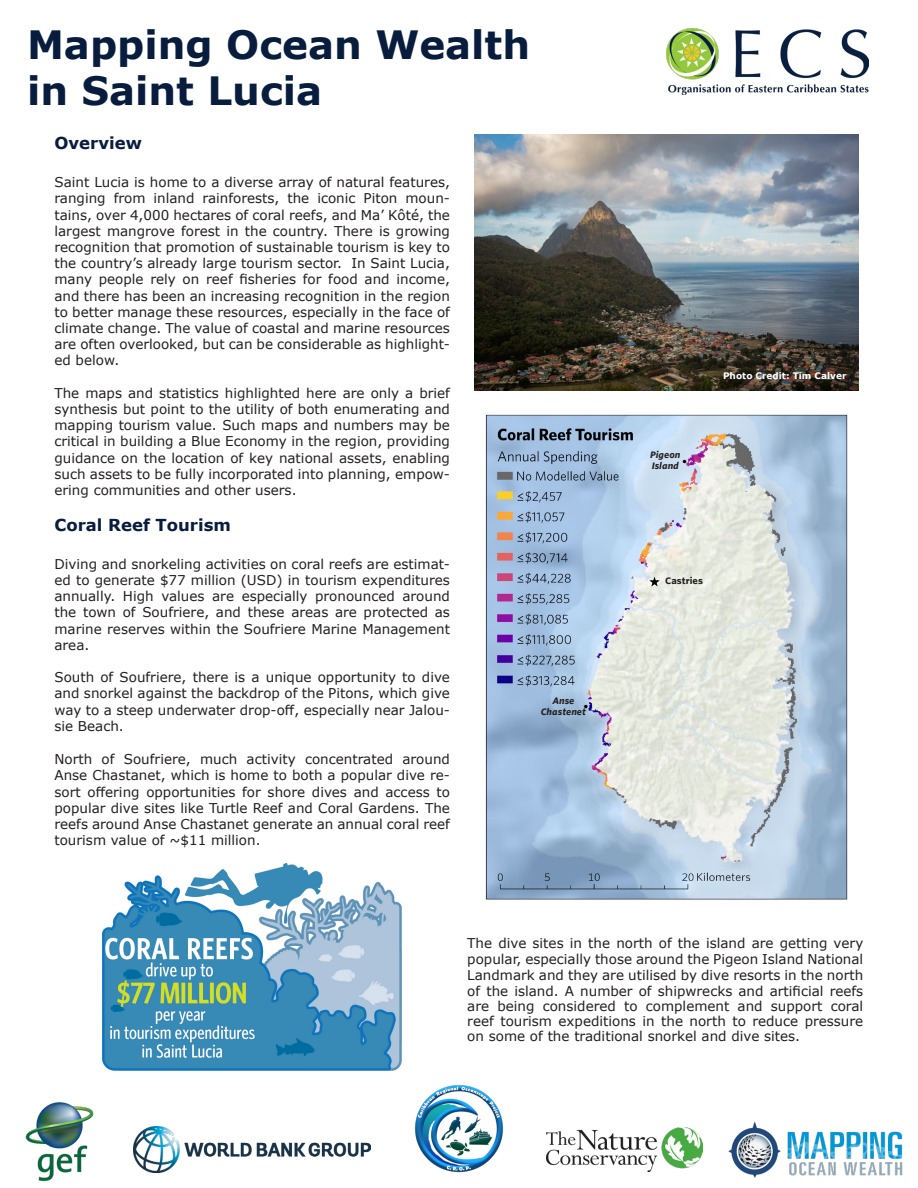
<style>
.page{position:relative;width:918px;height:1188px;background:#fff}
.page>*{position:absolute;margin:0;border:0;box-sizing:border-box;transform-origin:0 0}
.t1{font:700 39px/46.8px "Verdana";color:#081d3e}
.t2{font:33px "Times New Roman";color:#000}
.t3{font:700 16.5px "Verdana";color:#081d3e}
.t4{font:13.5px/16.2px "Verdana";color:#231f20;text-align:justify}
.t5{font:italic 700 9px "Whitney Office";color:#231f20}
.t6{font:700 9px "Verdana";color:#fff}
.t7{font:700 9px "Whitney Office";color:#231f20}
</style>
<div class="page">
<img style="left:666px;top:29px;width:203px;height:65px">
<img style="left:25px;top:1102px;width:69px;height:80px">
<img style="left:133px;top:1126px;width:238px;height:47px">
<img style="left:415px;top:1085px;width:88px;height:88px">
<img style="left:728px;top:1121px;width:175px;height:57px">
<img style="left:546px;top:1127px;width:157px;height:44px">
<img style="left:474px;top:134px;width:384px;height:256px">
<img style="left:103px;top:864px;width:298px;height:207px">
<img style="left:485px;top:414px;width:363px;height:486px">
<svg style="left:650px;top:576px;width:10px;height:11px"></svg>
<p class="t1" style="left:27px;top:20px;width:505px">Mapping Ocean Wealth in Saint Lucia</p>
<p class="t3" style="left:54px;top:132px;width:89px">Overview</p>
<p class="t4" style="left:54px;top:174px;width:397px">Saint Lucia is home to a diverse array of natural features, ranging from inland rainforests, the iconic Piton moun&shy;tains, over 4,000 hectares of coral reefs, and Ma’ Kôté, the largest mangrove forest in the country. There is growing recognition that promotion of sustainable tourism is key to the country’s already large tourism sector. In Saint Lucia, many people rely on reef fisheries for food and income, and there has been an increasing recognition in the region to better manage these resources, especially in the face of climate change. The value of coastal and marine resources are often overlooked, but can be considerable as highlight&shy;ed below.</p>
<p class="t4" style="left:54px;top:385px;width:397px">The maps and statistics highlighted here are only a brief synthesis but point to the utility of both enumerating and mapping tourism value. Such maps and numbers may be critical in building a Blue Economy in the region, providing guidance on the location of key national assets, enabling such assets to be fully incorporated into planning, empow&shy;ering communities and other users.</p>
<p class="t3" style="left:54px;top:513px;width:178px">Coral Reef Tourism</p>
<p class="t4" style="left:54px;top:556px;width:397px">Diving and snorkeling activities on coral reefs are estimat&shy;ed to generate $77 million (USD) in tourism expenditures annually. High values are especially pronounced around the town of Soufriere, and these areas are protected as marine reserves within the Soufriere Marine Management area.</p>
<p class="t4" style="left:54px;top:669px;width:397px">South of Soufriere, there is a unique opportunity to dive and snorkel against the backdrop of the Pitons, which give way to a steep underwater drop-off, especially near Jalou&shy;sie Beach.</p>
<p class="t4" style="left:54px;top:751px;width:397px">North of Soufriere, much activity concentrated around Anse Chastanet, which is home to both a popular dive re&shy;sort offering opportunities for shore dives and access to popular dive sites like Turtle Reef and Coral Gardens. The reefs around Anse Chastanet generate an annual coral reef tourism value of ~$11 million.</p>
<p class="t5" style="left:552px;top:694px;width:24px">Anse</p>
<p class="t5" style="left:541px;top:705px;width:47px">Chastenet</p>
<p class="t2" style="left:580px;top:683px;width:12px">·</p>
<p class="t5" style="left:650px;top:448px;width:32px">Pigeon</p>
<p class="t5" style="left:652px;top:459px;width:29px">Island</p>
<p class="t2" style="left:679px;top:438px;width:12px">·</p>
<p class="t6" style="left:723px;top:369px;width:125px">Photo Credit: Tim Calver</p>
<p class="t7" style="left:665px;top:574px;width:39px">Castries</p>
<p class="t4" style="left:467px;top:935px;width:398px;line-height:15.6px">The dive sites in the north of the island are getting very popular, especially those around the Pigeon Island National Landmark and they are utilised by dive resorts in the north of the island. A number of shipwrecks and artificial reefs are being considered to complement and support coral reef tourism expeditions in the north to reduce pressure on some of the traditional snorkel and dive sites.</p>
</div>
